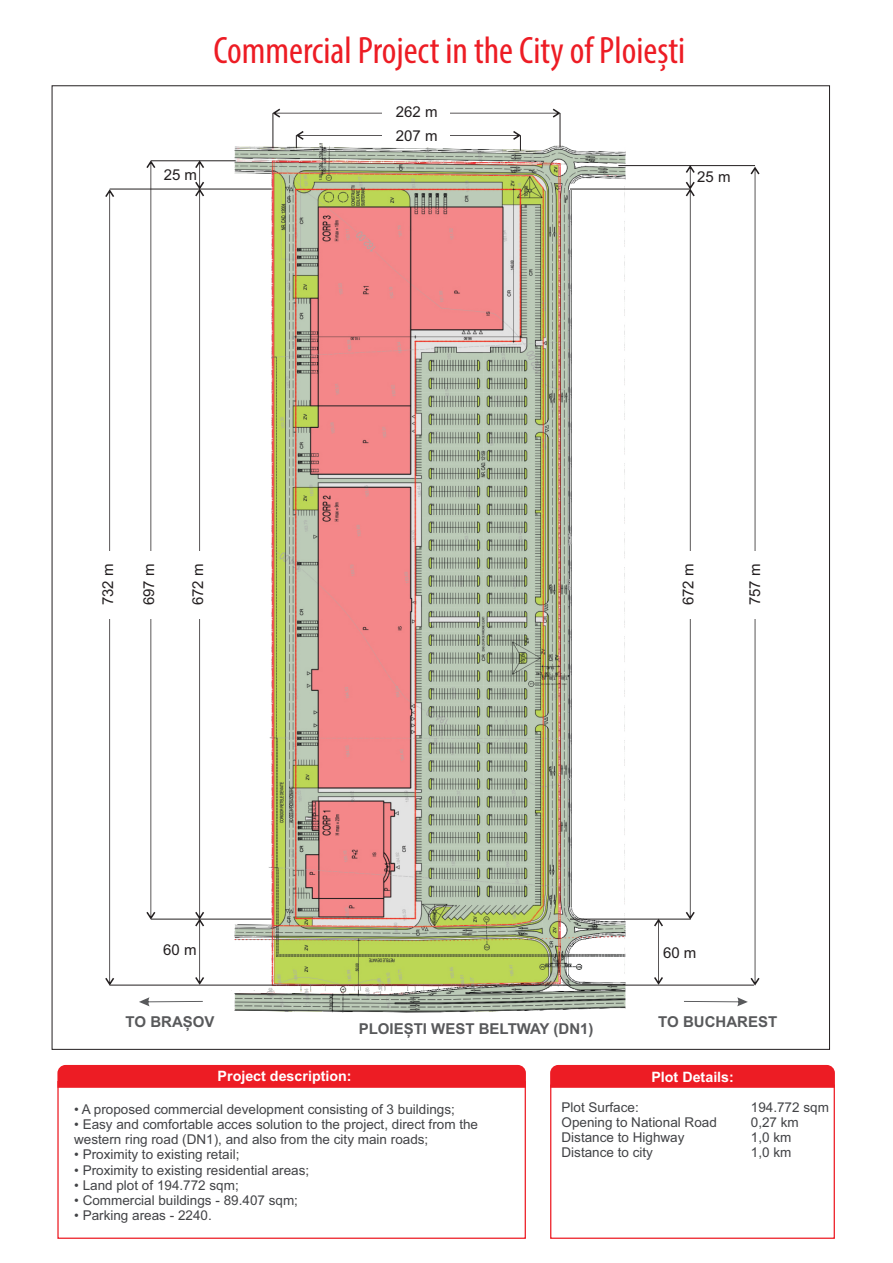
<style>
.page{position:relative;width:893px;height:1263px;background:#fff}
.page>*{position:absolute;margin:0;border:0;box-sizing:border-box;transform-origin:0 0}
.t1{font:condensed 38.25px "Myriad Pro";color:#ed1c24}
.t2{font:700 15px "Arial";color:#58595b}
.t3{font:15px "Arial";color:#231f20}
.t4{font:700 14.25px "Arial";color:#fff}
.t5{font:13.5px/15.1px "Arial";color:#424346}
</style>
<div class="page">
<img style="left:232px;top:144px;width:459px;height:869px">
<svg style="left:105px;top:189px;width:9px;height:796px"></svg>
<hr style="left:110px;top:985px;width:644px;height:1px;background:#231f20">
<hr style="left:110px;top:189px;width:162px;height:1px;background:#231f20">
<hr style="left:570px;top:189px;width:120px;height:1px;background:#231f20">
<hr style="left:151px;top:919px;width:121px;height:1px;background:#231f20">
<hr style="left:570px;top:919px;width:121px;height:1px;background:#231f20">
<hr style="left:151px;top:160px;width:85px;height:1px;background:#231f20">
<hr style="left:618px;top:165px;width:137px;height:1px;background:#231f20">
<div style="left:97px;top:551px;width:21px;height:68px;background:#fff"></div>
<svg style="left:750px;top:167px;width:9px;height:818px"></svg>
<svg style="left:146px;top:160px;width:9px;height:759px"></svg>
<div style="left:139px;top:551px;width:20px;height:68px;background:#fff"></div>
<svg style="left:195px;top:160px;width:9px;height:825px"></svg>
<svg style="left:654px;top:919px;width:9px;height:66px"></svg>
<div style="left:744px;top:551px;width:21px;height:68px;background:#fff"></div>
<div style="left:678px;top:551px;width:21px;height:68px;background:#fff"></div>
<svg style="left:686px;top:165px;width:9px;height:754px"></svg>
<svg style="left:272px;top:109px;width:288px;height:9px"></svg>
<hr style="left:560px;top:113px;width:1px;height:34px;background:#231f20">
<svg style="left:296px;top:131px;width:225px;height:20px"></svg>
<hr style="left:273px;top:113px;width:1px;height:35px;background:#231f20">
<div style="left:383px;top:125px;width:67px;height:21px;background:#fff"></div>
<div style="left:383px;top:101px;width:67px;height:21px;background:#fff"></div>
<svg style="left:139px;top:997px;width:64px;height:9px"></svg>
<svg style="left:684px;top:997px;width:64px;height:9px"></svg>
<div style="left:57px;top:1065px;width:469px;height:23px;background:#ed1c24"></div>
<div style="left:57px;top:1081px;width:469px;height:158px;border:1px solid #ed1c24"></div>
<div style="left:550px;top:1065px;width:285px;height:23px;background:#ed1c24"></div>
<div style="left:550px;top:1084px;width:285px;height:155px;border:1px solid #ed1c24"></div>
<h1 class="t1" style="left:213px;top:34px;width:473px">Commercial Project in the City of Ploiești</h1>
<p class="t3" style="left:396px;top:106px;width:43px">262 m</p>
<p class="t3" style="left:164px;top:169px;width:35px">25 m</p>
<p class="t3" style="left:102px;top:605px;width:43px;rotate:-90deg">732 m</p>
<p class="t3" style="left:143px;top:605px;width:43px;rotate:-90deg">697 m</p>
<p class="t3" style="left:192px;top:605px;width:43px;rotate:-90deg">672 m</p>
<p class="t3" style="left:396px;top:130px;width:43px">207 m</p>
<p class="t3" style="left:697px;top:171px;width:35px">25 m</p>
<p class="t3" style="left:683px;top:605px;width:43px;rotate:-90deg">672 m</p>
<p class="t3" style="left:749px;top:605px;width:43px;rotate:-90deg">757 m</p>
<p class="t3" style="left:163px;top:943px;width:35px">60 m</p>
<p class="t3" style="left:663px;top:946px;width:35px">60 m</p>
<p class="t2" style="left:126px;top:1016px;width:91px">TO BRAȘOV</p>
<p class="t2" style="left:359px;top:1023px;width:236px">PLOIEȘTI WEST BELTWAY (DN1)</p>
<p class="t2" style="left:658px;top:1016px;width:121px">TO BUCHAREST</p>
<p class="t4" style="left:218px;top:1070px;width:136px">Project description:</p>
<p class="t4" style="left:651px;top:1072px;width:84px">Plot Details:</p>
<p class="t5" style="left:561px;top:1101px;width:157px">Plot Surface:<br>Opening to National Road<br>Distance to Highway<br>Distance to city</p>
<p class="t5" style="left:751px;top:1101px;width:80px">194.772 sqm<br>0,27 km<br>1,0 km<br>1,0 km</p>
<p class="t5" style="left:74px;top:1103px;width:382px">• A proposed commercial development consisting of 3 buildings;</p>
<p class="t5" style="left:74px;top:1118px;width:405px">• Easy and comfortable acces solution to the project, direct from the western ring road (DN1), and also from the city main roads;</p>
<p class="t5" style="left:74px;top:1148px;width:167px">• Proximity to existing retail;</p>
<p class="t5" style="left:74px;top:1163px;width:237px">• Proximity to existing residential areas;</p>
<p class="t5" style="left:74px;top:1178px;width:166px">• Land plot of 194.772 sqm;</p>
<p class="t5" style="left:74px;top:1193px;width:225px">• Commercial buildings - 89.407 sqm;</p>
<p class="t5" style="left:74px;top:1209px;width:139px">• Parking areas - 2240.</p>
</div>
